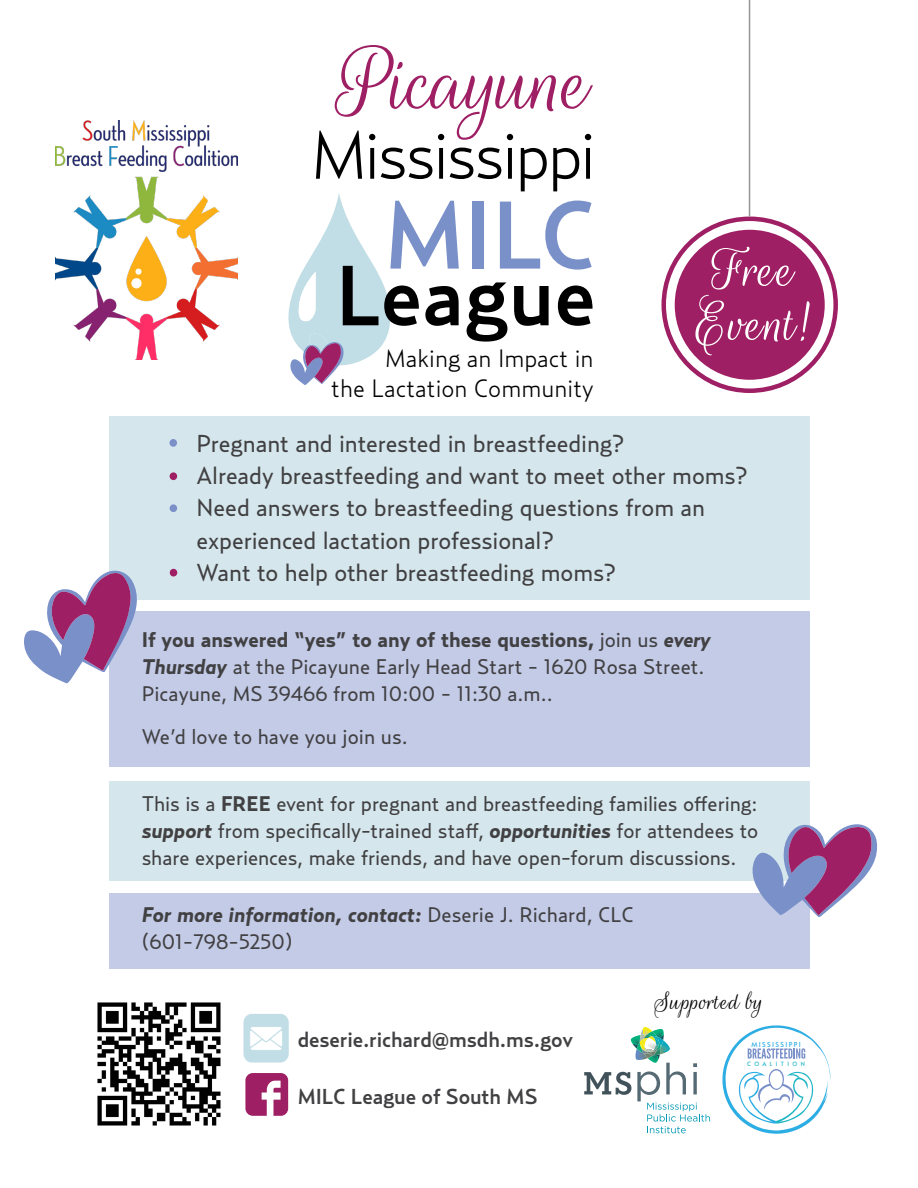
<style>
.page{position:relative;width:918px;height:1188px;background:#fff}
.page>*{position:absolute;margin:0;border:0;box-sizing:border-box;transform-origin:0 0}
.t1{font:97.5px "Rouge Script";letter-spacing:-.015em;color:#9e1f63}
.t2{font:500 95.1px "Relay";color:#7a90c9}
.t3{font:500 84.3px "Relay";color:#000}
.t4{font:300 67.5px "Relay";letter-spacing:-.04em;color:#000}
.t5{font:60px/54px "Rouge Script";color:#fff}
.t6{font:27px "Rouge Script";letter-spacing:.01em;color:#000}
.t7{font:300 24.9px/29.8px "Relay";color:#000;text-align:right}
.t8{font:24.3px/32.4px "Relay";letter-spacing:-.005em;color:#414042}
.t9{font:500 21.45px "Relay";letter-spacing:-.01em;color:#414042}
.t10{font:21px/27px "Relay";color:#414042}
.t11{font:6.9px "Alata";letter-spacing:.2em;color:#2daee4}
.t12{font:5.85px "Alata";letter-spacing:.575em;color:#20b7c7}
.s1{font-weight:700}
.s2{font-weight:700;font-style:italic}
</style>
<div class="page">
<div style="left:109px;top:894px;width:700px;height:75px;background:#c3cbe7"></div>
<div style="left:109px;top:781px;width:700px;height:99px;background:#d5e7ed"></div>
<div style="left:109px;top:612px;width:700px;height:155px;background:#c3cbe7"></div>
<div style="left:109px;top:416px;width:700px;height:183px;background:#d5e7ed"></div>
<svg style="left:288px;top:193px;width:103px;height:192px"></svg>
<div style="left:675px;top:230px;width:150px;height:150px;background:#9e1f63;border-radius:50%"></div>
<div style="left:661px;top:217px;width:177px;height:176px;border:4px solid #9e1f63;border-radius:50%"></div>
<svg style="left:169px;top:439px;width:8px;height:8px"></svg>
<svg style="left:170px;top:472px;width:7px;height:8px"></svg>
<svg style="left:170px;top:504px;width:7px;height:8px"></svg>
<svg style="left:170px;top:569px;width:7px;height:8px"></svg>
<svg style="left:24px;top:570px;width:113px;height:113px"></svg>
<svg style="left:752px;top:824px;width:125px;height:93px"></svg>
<hr style="left:749px;top:0;width:1px;height:217px;background:#939598">
<img style="left:55px;top:121px;width:183px;height:239px">
<svg style="left:245px;top:1073px;width:43px;height:43px"></svg>
<svg style="left:723px;top:1025px;width:107px;height:109px"></svg>
<svg style="left:584px;top:1027px;width:126px;height:106px"></svg>
<img style="left:243px;top:1014px;width:46px;height:49px">
<img style="left:97px;top:1002px;width:124px;height:124px">
<h1 class="t1" style="left:337px;top:27px;width:255px">Picayune</h1>
<h3 class="t4" style="left:311px;top:114px;width:286px">Mississippi</h3>
<h2 class="t2" style="left:385px;top:177px;width:213px">MILC</h2>
<h3 class="t3" style="left:336px;top:244px;width:261px">League</h3>
<p class="t7" style="left:331px;top:343px;width:264px">Making an Impact in<br>the Lactation Community</p>
<h3 class="t5" style="left:695px;top:244px;width:117px">Free<br>Event!</h3>
<p class="t8" style="left:196px;top:427px;width:554px">Pregnant and interested in breastfeeding?<br>Already breastfeeding and want to meet other moms?<br>Need answers to breastfeeding questions from an experienced lactation professional?<br>Want to help other breastfeeding moms?</p>
<p class="t10" style="left:142px;top:626px;width:570px"><span class="s1">If you answered “yes” to any of these questions,</span> join us <span class="s2">every<br>Thursday</span> at the Picayune Early Head Start - 1620 Rosa Street.<br>Picayune, MS 39466 from 10:00 - 11:30 a.m..</p>
<p class="t10" style="left:142px;top:723px;width:268px">We’d love to have you join us.</p>
<p class="t10" style="left:142px;top:790px;width:618px;text-align:justify">This is a <span class="s1">FREE</span> event for pregnant and breastfeeding families offering: <span class="s2">support</span> from specifically-trained staff, <span class="s2">opportunities</span> for attendees to share experiences, make friends, and have open-forum discussions.</p>
<p class="t10" style="left:142px;top:901px;width:494px"><span class="s2">For more information, contact:</span> Deserie J. Richard, CLC (601-798-5250)</p>
<p class="t9" style="left:298px;top:1027px;width:277px">deserie.richard@msdh.ms.gov</p>
<p class="t9" style="left:298px;top:1083px;width:241px">MILC League of South MS</p>
<p class="t6" style="left:654px;top:987px;width:111px">Supported by</p>
<p class="t11" style="left:751px;top:1038px;width:51px">MISSISSIPPI</p>
<p class="t12" style="left:747px;top:1058px;width:59px">COALITION</p>
</div>
